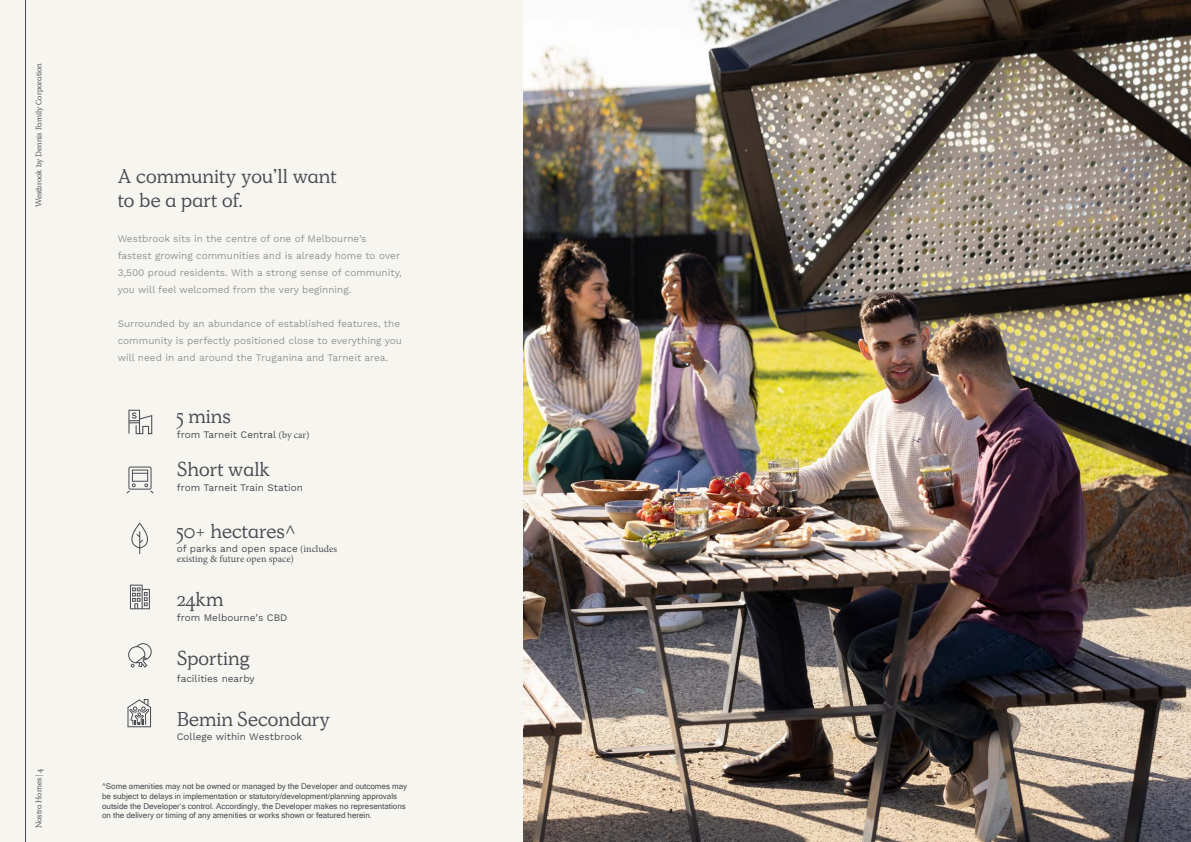
<style>
.page{position:relative;width:1191px;height:842px;background:#f7f5f0}
.page>*{position:absolute;margin:0;border:0;box-sizing:border-box;transform-origin:0 0}
.t1{font:20px/24px "Simula";color:#4a4c54}
.t2{font:10px/17px "Work Sans";color:#939598}
.t3{font:10px "Work Sans";color:#4a4c54}
.t4{font:10px "Minion Pro";color:#4a4c54}
.t5{font:8px/9.6px "Microsoft Sans Serif";color:#4a4c54}
.t6{font:8px "Simula";color:#4a4c54}
.s1{font-family:"Minion Pro"}
</style>
<div class="page">
<hr style="left:25px;top:0;width:1px;height:842px;background:#4a4c54">
<svg style="left:128px;top:410px;width:24px;height:24px"></svg>
<svg style="left:126px;top:466px;width:28px;height:27px"></svg>
<svg style="left:131px;top:523px;width:17px;height:31px"></svg>
<svg style="left:130px;top:585px;width:20px;height:24px"></svg>
<svg style="left:128px;top:643px;width:24px;height:25px"></svg>
<svg style="left:127px;top:699px;width:24px;height:28px"></svg>
<img style="left:523px;top:0;width:668px;height:842px">
<p class="t6" style="left:34px;top:207px;width:146px;rotate:-90deg">Westbrook by Dennis Family Corporation</p>
<p class="t6" style="left:34px;top:828px;width:61px;rotate:-90deg">Nostra Homes | 4</p>
<h1 class="t1" style="left:118px;top:165px;width:220px">A community you’ll want to be a part of.</h1>
<p class="t2" style="left:118px;top:230px;width:285px">Westbrook sits in the centre of one of Melbourne’s fastest growing communities and is already home to over 3,500 proud residents. With a strong sense of community, you will feel welcomed from the very beginning.</p>
<p class="t2" style="left:118px;top:315px;width:286px">Surrounded by an abundance of established features, the community is perfectly positioned close to everything you will need in and around the Truganina and Tarneit area.</p>
<h1 class="t1" style="left:177px;top:404px;width:55px">5 mins</h1>
<p class="t3" style="left:177px;top:427px;width:134px">from Tarneit Central <span class="s1">(by car)</span></p>
<h1 class="t1" style="left:177px;top:458px;width:95px">Short walk</h1>
<p class="t3" style="left:177px;top:480px;width:128px">from Tarneit Train Station</p>
<h1 class="t1" style="left:177px;top:519px;width:121px">50+ hectares<span class="s1">^</span></h1>
<p class="t3" style="left:177px;top:541px;width:162px">of parks and open space <span class="s1">(includes</span></p>
<p class="t4" style="left:177px;top:552px;width:119px">existing &amp; future open space)</p>
<h1 class="t1" style="left:177px;top:588px;width:48px">24km</h1>
<p class="t3" style="left:177px;top:610px;width:112px">from Melbourne’s CBD</p>
<h1 class="t1" style="left:177px;top:647px;width:74px">Sporting</h1>
<p class="t3" style="left:177px;top:671px;width:79px">facilities nearby</p>
<h1 class="t1" style="left:177px;top:708px;width:155px">Bemin Secondary</h1>
<p class="t3" style="left:177px;top:729px;width:127px">College within Westbrook</p>
<p class="t5" style="left:102px;top:782px;width:307px">^Some amenities may not be owned or managed by the Developer and outcomes may be subject to delays in implementation or statutory/development/planning approvals outside the Developer’s control. Accordingly, the Developer makes no representations on the delivery or timing of any amenities or works shown or featured herein.</p>
</div>
